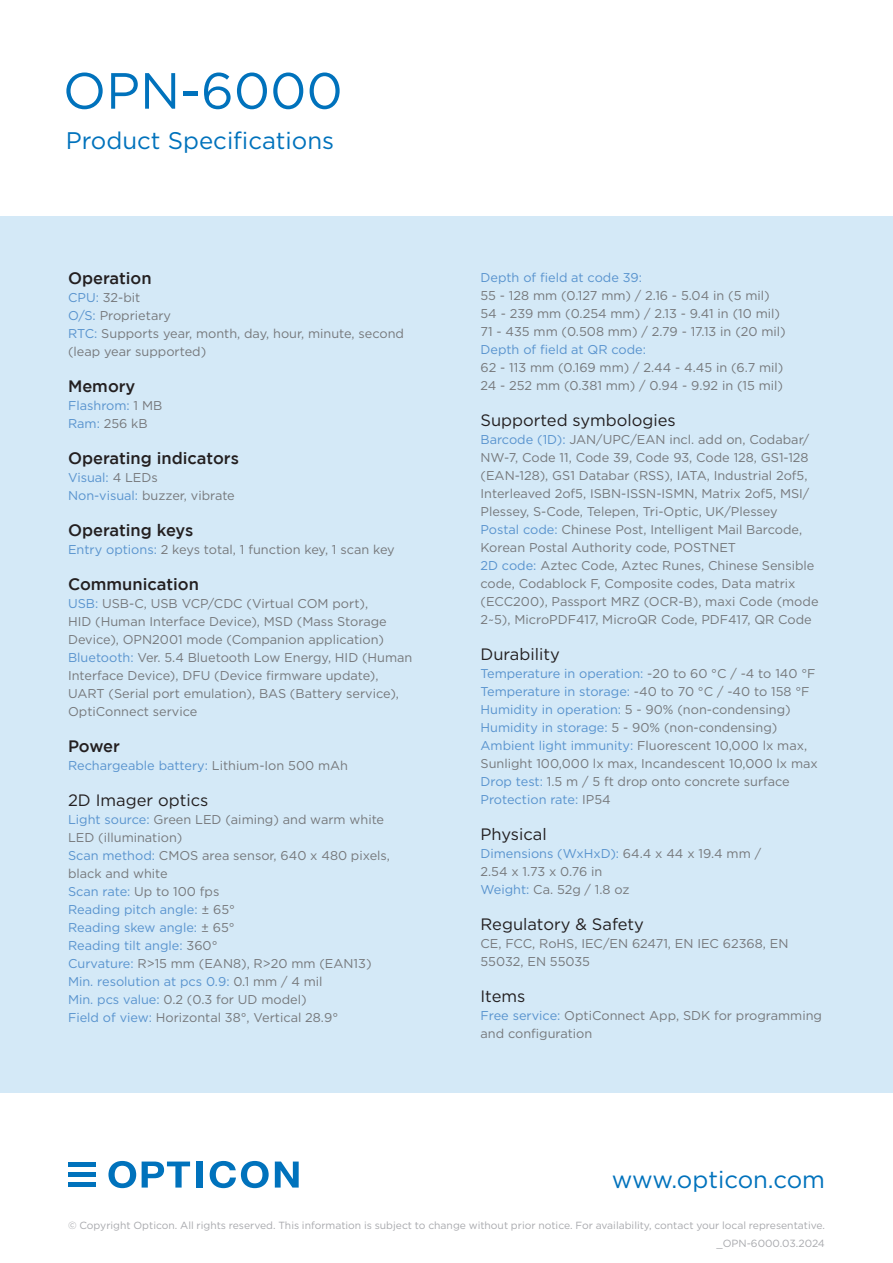
<style>
.page{position:relative;width:893px;height:1263px;background:#fff}
.page>*{position:absolute;margin:0;border:0;box-sizing:border-box;transform-origin:0 0}
.t1{font:50.85px "Gotham";color:#0072bc}
.t2{font:24px "Gotham";color:#0072bc}
.t3{font:16.5px "Gotham";color:#231f20}
.t4{font:500 16.5px "Gotham";color:#231f20}
.t5{font:12.75px/18px "Gotham";color:#76787b}
.t6{font:12.75px/18px "Gotham";color:#5893ce}
.t7{font:10.35px "Gotham";color:#a8a9ad}
.s1{color:#5893ce}
.s2{color:#76787b}
</style>
<div class="page">
<div style="left:68px;top:1162px;width:27px;height:5px;background:#0072bc"></div>
<div style="left:68px;top:1172px;width:27px;height:5px;background:#0072bc"></div>
<div style="left:68px;top:1182px;width:27px;height:5px;background:#0072bc"></div>
<svg style="left:108px;top:1161px;width:28px;height:27px"></svg>
<svg style="left:142px;top:1161px;width:48px;height:26px"></svg>
<div style="left:196px;top:1161px;width:7px;height:26px;background:#0072bc"></div>
<svg style="left:210px;top:1161px;width:59px;height:27px"></svg>
<svg style="left:275px;top:1161px;width:24px;height:26px"></svg>
<div style="left:0;top:217px;width:893px;height:876px;background:#d4e9f7"></div>
<p class="t1" style="left:63px;top:58px;width:281px">OPN-6000</p>
<p class="t2" style="left:66px;top:125px;width:270px">Product Specifications</p>
<p class="t4" style="left:68px;top:269px;width:85px">Operation</p>
<p class="t5" style="left:68px;top:288px;width:74px"><span class="s1">CPU:</span> 32-bit</p>
<p class="t5" style="left:68px;top:306px;width:105px"><span class="s1">O/S:</span> Proprietary</p>
<p class="t5" style="left:68px;top:324px;width:338px"><span class="s1">RTC:</span> Supports year, month, day, hour, minute, second (leap year supported)</p>
<p class="t4" style="left:68px;top:377px;width:69px">Memory</p>
<p class="t6" style="left:68px;top:396px;width:96px">Flashrom: <span class="s2">1 MB</span></p>
<p class="t5" style="left:68px;top:414px;width:81px"><span class="s1">Ram:</span> 256 kB</p>
<p class="t4" style="left:68px;top:449px;width:172px">Operating indicators</p>
<p class="t6" style="left:68px;top:468px;width:91px">Visual: <span class="s2">4 LEDs</span></p>
<p class="t5" style="left:68px;top:486px;width:168px"><span class="s1">Non-visual:</span> buzzer, vibrate</p>
<p class="t4" style="left:68px;top:521px;width:127px">Operating keys</p>
<p class="t5" style="left:68px;top:540px;width:328px"><span class="s1">Entry options:</span> 2 keys total, 1 function key, 1 scan key</p>
<p class="t4" style="left:68px;top:575px;width:132px">Communication</p>
<p class="t5" style="left:68px;top:594px;width:320px"><span class="s1">USB:</span> USB-C, USB VCP/CDC (Virtual COM port),<br>HID (Human Interface Device), MSD (Mass Storage<br>Device), OPN2001 mode (Companion application)</p>
<p class="t5" style="left:68px;top:648px;width:346px"><span class="s1">Bluetooth:</span> Ver. 5.4 Bluetooth Low Energy, HID (Human Interface Device), DFU (Device firmware update), UART (Serial port emulation), BAS (Battery service), OptiConnect service</p>
<p class="t4" style="left:68px;top:737px;width:53px">Power</p>
<p class="t6" style="left:68px;top:756px;width:282px">Rechargeable battery: <span class="s2">Lithium-Ion 500 mAh</span></p>
<p class="t3" style="left:68px;top:790px;width:142px">2D Imager optics</p>
<p class="t5" style="left:68px;top:810px;width:318px"><span class="s1">Light source:</span> Green LED (aiming) and warm white<br>LED (illumination)</p>
<p class="t5" style="left:68px;top:846px;width:324px"><span class="s1">Scan method:</span> CMOS area sensor, 640 x 480 pixels, black and white</p>
<p class="t5" style="left:68px;top:882px;width:153px"><span class="s1">Scan rate:</span> Up to 100 fps</p>
<p class="t6" style="left:68px;top:900px;width:169px">Reading pitch angle: <span class="s2">± 65°</span></p>
<p class="t6" style="left:68px;top:918px;width:168px">Reading skew angle: <span class="s2">± 65°</span></p>
<p class="t6" style="left:68px;top:936px;width:151px">Reading tilt angle: <span class="s2">360°</span></p>
<p class="t5" style="left:68px;top:954px;width:305px"><span class="s1">Curvature:</span> R&gt;15 mm (EAN8), R&gt;20 mm (EAN13)</p>
<p class="t6" style="left:68px;top:972px;width:256px">Min. resolution at pcs 0.9: <span class="s2">0.1 mm / 4 mil</span></p>
<p class="t5" style="left:68px;top:990px;width:240px"><span class="s1">Min. pcs value:</span> 0.2 (0.3 for UD model)</p>
<p class="t5" style="left:68px;top:1008px;width:272px"><span class="s1">Field of view:</span> Horizontal 38°, Vertical 28.9°</p>
<p class="t5" style="left:480px;top:269px;width:307px"><span class="s1">Depth of field at code 39:<br></span>55 - 128 mm (0.127 mm) / 2.16 - 5.04 in (5 mil)<br>54 - 239 mm (0.254 mm) / 2.13 - 9.41 in (10 mil)<br>71 - 435 mm (0.508 mm) / 2.79 - 17.13 in (20 mil)</p>
<p class="t5" style="left:480px;top:341px;width:304px"><span class="s1">Depth of field at QR code:<br></span>62 - 113 mm (0.169 mm) / 2.44 - 4.45 in (6.7 mil)<br>24 - 252 mm (0.381 mm) / 0.94 - 9.92 in (15 mil)</p>
<p class="t3" style="left:480px;top:410px;width:197px">Supported symbologies</p>
<p class="t5" style="left:480px;top:431px;width:330px"><span class="s1">Barcode (1D):</span> JAN/UPC/EAN incl. add on, Codabar/ NW-7, Code 11, Code 39, Code 93, Code 128, GS1-128 (EAN-128), GS1 Databar (RSS), IATA, Industrial 2of5, Interleaved 2of5, ISBN-ISSN-ISMN, Matrix 2of5, MSI/</p>
<p class="t5" style="left:480px;top:503px;width:299px">Plessey, S-Code, Telepen, Tri-Optic, UK/Plessey</p>
<p class="t5" style="left:480px;top:521px;width:323px"><span class="s1">Postal code:</span> Chinese Post, Intelligent Mail Barcode,<br>Korean Postal Authority code, POSTNET</p>
<p class="t5" style="left:480px;top:557px;width:340px"><span class="s1">2D code:</span> Aztec Code, Aztec Runes, Chinese Sensible code, Codablock F, Composite codes, Data matrix (ECC200), Passport MRZ (OCR-B), maxi Code (mode 2~5), MicroPDF417, MicroQR Code, PDF417, QR Code</p>
<p class="t3" style="left:480px;top:644px;width:81px">Durability</p>
<p class="t6" style="left:480px;top:665px;width:337px">Temperature in operation: <span class="s2">-20 to 60 °C / -4 to 140 °F</span></p>
<p class="t6" style="left:480px;top:683px;width:331px">Temperature in storage: <span class="s2">-40 to 70 °C / -40 to 158 °F<br></span>Humidity in operation: <span class="s2">5 - 90% (non-condensing)</span></p>
<p class="t5" style="left:480px;top:719px;width:298px"><span class="s1">Humidity in storage:</span> 5 - 90% (non-condensing)</p>
<p class="t5" style="left:480px;top:737px;width:339px"><span class="s1">Ambient light immunity:</span> Fluorescent 10,000 lx max,<br>Sunlight 100,000 lx max, Incandescent 10,000 lx max</p>
<p class="t5" style="left:480px;top:773px;width:311px"><span class="s1">Drop test:</span> 1.5 m / 5 ft drop onto concrete surface</p>
<p class="t6" style="left:480px;top:791px;width:132px">Protection rate: <span class="s2">IP54</span></p>
<p class="t3" style="left:480px;top:824px;width:68px">Physical</p>
<p class="t5" style="left:480px;top:845px;width:282px"><span class="s1">Dimensions (WxHxD):</span> 64.4 x 44 x 19.4 mm /<br>2.54 x 1.73 x 0.76 in<br><span class="s1">Weight:</span> Ca. 52g / 1.8 oz</p>
<p class="t3" style="left:480px;top:914px;width:165px">Regulatory &amp; Safety</p>
<p class="t5" style="left:480px;top:935px;width:309px">CE, FCC, RoHS, IEC/EN 62471, EN IEC 62368, EN<br>55032, EN 55035</p>
<p class="t3" style="left:480px;top:986px;width:46px">Items</p>
<p class="t5" style="left:480px;top:1007px;width:343px"><span class="s1">Free service:</span> OptiConnect App, SDK for programming and configuration</p>
<p class="t2" style="left:612px;top:1164px;width:215px">www.opticon.com</p>
<p class="t7" style="left:68px;top:1218px;width:758px">© Copyright Opticon. All rights reserved. This information is subject to change without prior notice. For availability, contact your local representative.</p>
<p class="t7" style="left:716px;top:1236px;width:110px">_OPN-6000.03.2024</p>
</div>
